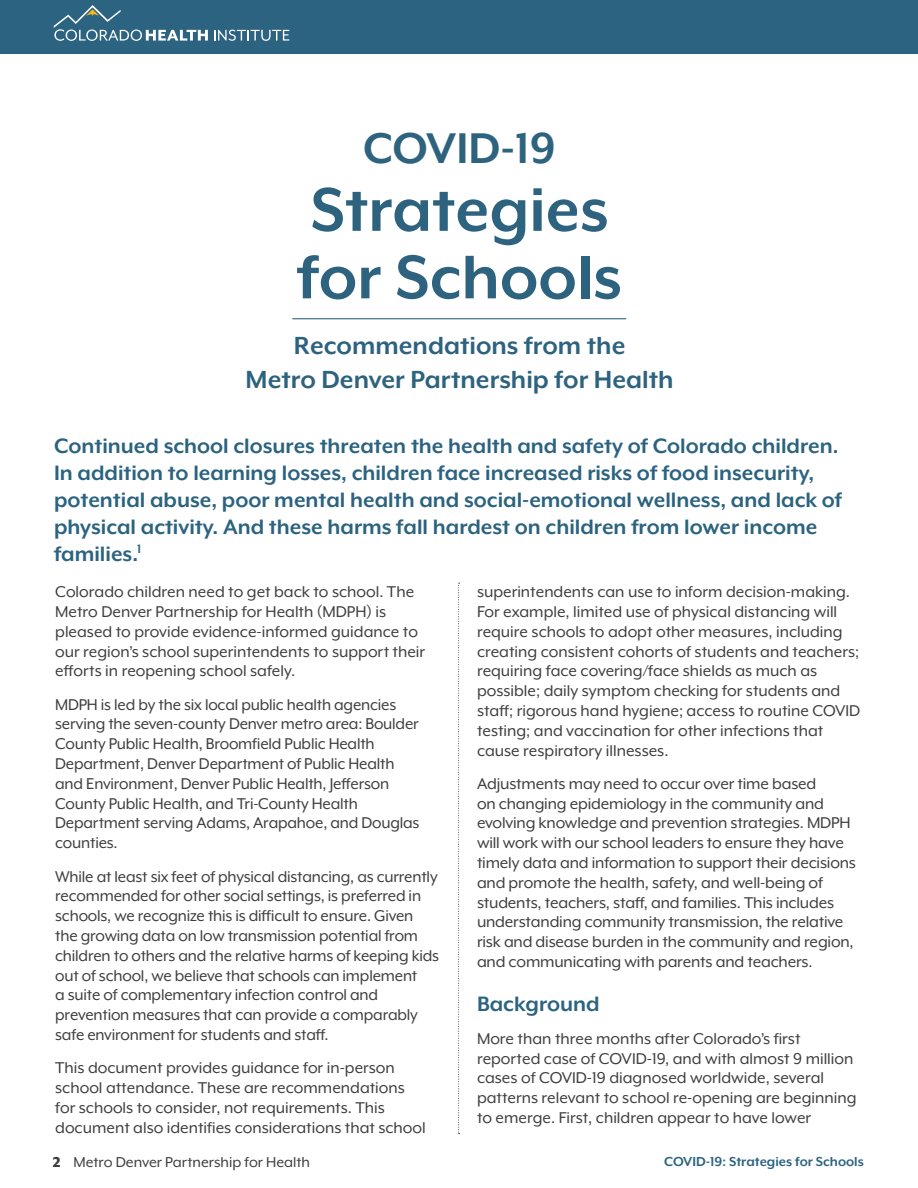
<style>
.page{position:relative;width:918px;height:1188px;background:#fff}
.page>*{position:absolute;margin:0;border:0;box-sizing:border-box;transform-origin:0 0}
.Body_text{font:700 70.8px/67.5px "Mr Eaves XL Mod OT";color:#2e6380}
.Body_text-2{font:700 49.5px "Mr Eaves XL Mod OT";color:#2e6380}
.Body_text-3{font:700 28.5px "Mr Eaves XL Mod OT";color:#2e6380}
.Heading_2{font:700 24px/27px "Mr Eaves XL Mod OT";color:#2b6380}
.Body_text-4{font:18px/19.8px "Mr Eaves XL Mod OT";letter-spacing:-.01em;color:#3e3e3f}
.t1{font:16.5px "Mr Eaves XL Mod OT";color:#3e3e3f}
.t2{font:700 15px "Mr Eaves XL Mod OT";color:#2b6380}
.s1{font-weight:800}
</style>
<div class="page">
<div style="left:0;top:0;width:918px;height:54px;background:#2b6380"></div>
<svg style="left:214px;top:30px;width:75px;height:11px"></svg>
<svg style="left:54px;top:5px;width:154px;height:36px"></svg>
<svg style="left:458px;top:583px;width:2px;height:551px"></svg>
<hr style="left:292px;top:318px;width:334px;height:1px;background:#2e6380">
<p class="Body_text-2" style="left:363px;top:124px;width:194px">COVID-19</p>
<p class="Body_text" style="left:297px;top:176px;width:326px">Strategies for Schools</p>
<p class="Body_text-3" style="left:294px;top:331px;width:333px">Recommendations from the</p>
<p class="Body_text-3" style="left:246px;top:366px;width:429px">Metro Denver Partnership for Health</p>
<p class="Heading_2" style="left:54px;top:433px;width:790px">Continued school closures threaten the health and safety of Colorado children.<br>In addition to learning losses, children face increased risks of food insecurity, potential abuse, poor mental health and social-emotional wellness, and lack of physical activity. And these harms fall hardest on children from lower income families.<sup>1</sup></p>
<p class="Body_text-4" style="left:55px;top:582px;width:372px">Colorado children need to get back to school. The Metro Denver Partnership for Health (MDPH) is pleased to provide evidence-informed guidance to our region’s school superintendents to support their efforts in reopening school safely.</p>
<p class="Body_text-4" style="left:55px;top:694px;width:366px">MDPH is led by the six local public health agencies serving the seven-county Denver metro area: Boulder County Public Health, Broomfield Public Health Department, Denver Department of Public Health and Environment, Denver Public Health, Jefferson County Public Health, and Tri-County Health Department serving Adams, Arapahoe, and Douglas counties.</p>
<p class="Body_text-4" style="left:55px;top:866px;width:386px">While at least six feet of physical distancing, as currently recommended for other social settings, is preferred in schools, we recognize this is difficult to ensure. Given the growing data on low transmission potential from children to others and the relative harms of keeping kids out of school, we believe that schools can implement<br>a suite of complementary infection control and prevention measures that can provide a comparably safe environment for students and staff.</p>
<p class="Body_text-4" style="left:55px;top:1058px;width:372px">This document provides guidance for in-person school attendance. These are recommendations for schools to consider, not requirements. This document also identifies considerations that school</p>
<p class="Body_text-4" style="left:477px;top:582px;width:385px">superintendents can use to inform decision-making.<br>For example, limited use of physical distancing will require schools to adopt other measures, including creating consistent cohorts of students and teachers; requiring face covering/face shields as much as possible; daily symptom checking for students and staff; rigorous hand hygiene; access to routine COVID testing; and vaccination for other infections that cause respiratory illnesses.</p>
<p class="Body_text-4" style="left:477px;top:774px;width:381px">Adjustments may need to occur over time based<br>on changing epidemiology in the community and evolving knowledge and prevention strategies. MDPH will work with our school leaders to ensure they have timely data and information to support their decisions and promote the health, safety, and well-being of students, teachers, staff, and families. This includes understanding community transmission, the relative risk and disease burden in the community and region, and communicating with parents and teachers.</p>
<p class="Heading_2" style="left:477px;top:990px;width:124px">Background</p>
<p class="Body_text-4" style="left:477px;top:1029px;width:381px">More than three months after Colorado’s first reported case of COVID-19, and with almost 9 million cases of COVID-19 diagnosed worldwide, several patterns relevant to school re-opening are beginning to emerge. First, children appear to have lower</p>
<p class="t1" style="left:53px;top:1154px;width:259px"><span class="s1">2</span> Metro Denver Partnership for Health</p>
<p class="t2" style="left:664px;top:1154px;width:201px">COVID-19: Strategies for Schools</p>
</div>
